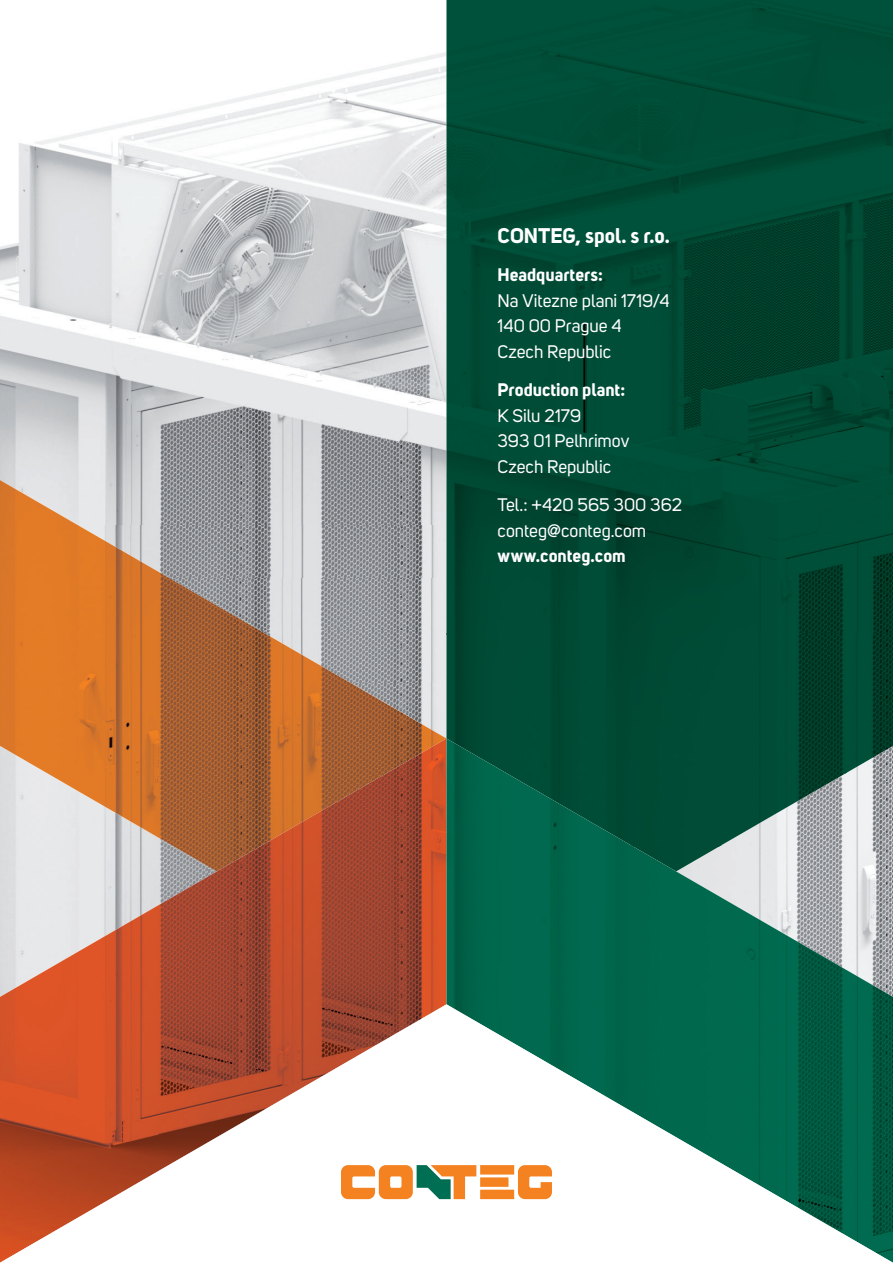
<style>
.page{position:relative;width:893px;height:1263px;background:#fff}
.page>*{position:absolute;margin:0;border:0;box-sizing:border-box;transform-origin:0 0}
.t1{font:700 21px "Uni Sans";color:#fff}
.t2{font:18px/25.5px "Uni Sans";color:#fff}
.t3{font:700 18px "Uni Sans";color:#fff}
</style>
<div class="page">
<img style="left:0;top:52px;width:446px;height:427px">
<img style="left:0;top:479px;width:446px;height:260px">
<img style="left:0;top:739px;width:893px;height:265px">
<img style="left:446px;top:0;width:447px;height:633px">
<img style="left:446px;top:633px;width:400px;height:213px">
<img style="left:845px;top:633px;width:48px;height:143px">
<img style="left:446px;top:845px;width:3px;height:159px">
<img style="left:628px;top:845px;width:96px;height:29px">
<svg style="left:0;top:1004px;width:893px;height:259px"></svg>
<svg style="left:341px;top:1165px;width:211px;height:34px"></svg>
<p class="t1" style="left:497px;top:228px;width:174px">CONTEG, spol. s r.o.</p>
<p class="t3" style="left:497px;top:269px;width:107px">Headquarters:</p>
<p class="t2" style="left:497px;top:290px;width:174px">Na Vitezne plani 1719/4<br>140 00 Prague 4<br>Czech Republic</p>
<p class="t3" style="left:497px;top:384px;width:129px">Production plant:</p>
<p class="t2" style="left:497px;top:405px;width:133px">K Silu 2179<br>393 01 Pelhrimov<br>Czech Republic</p>
<p class="t2" style="left:497px;top:494px;width:186px">Tel.: +420 565 300 362 conteg@conteg.com</p>
<p class="t3" style="left:497px;top:549px;width:130px">www.conteg.com</p>
</div>
